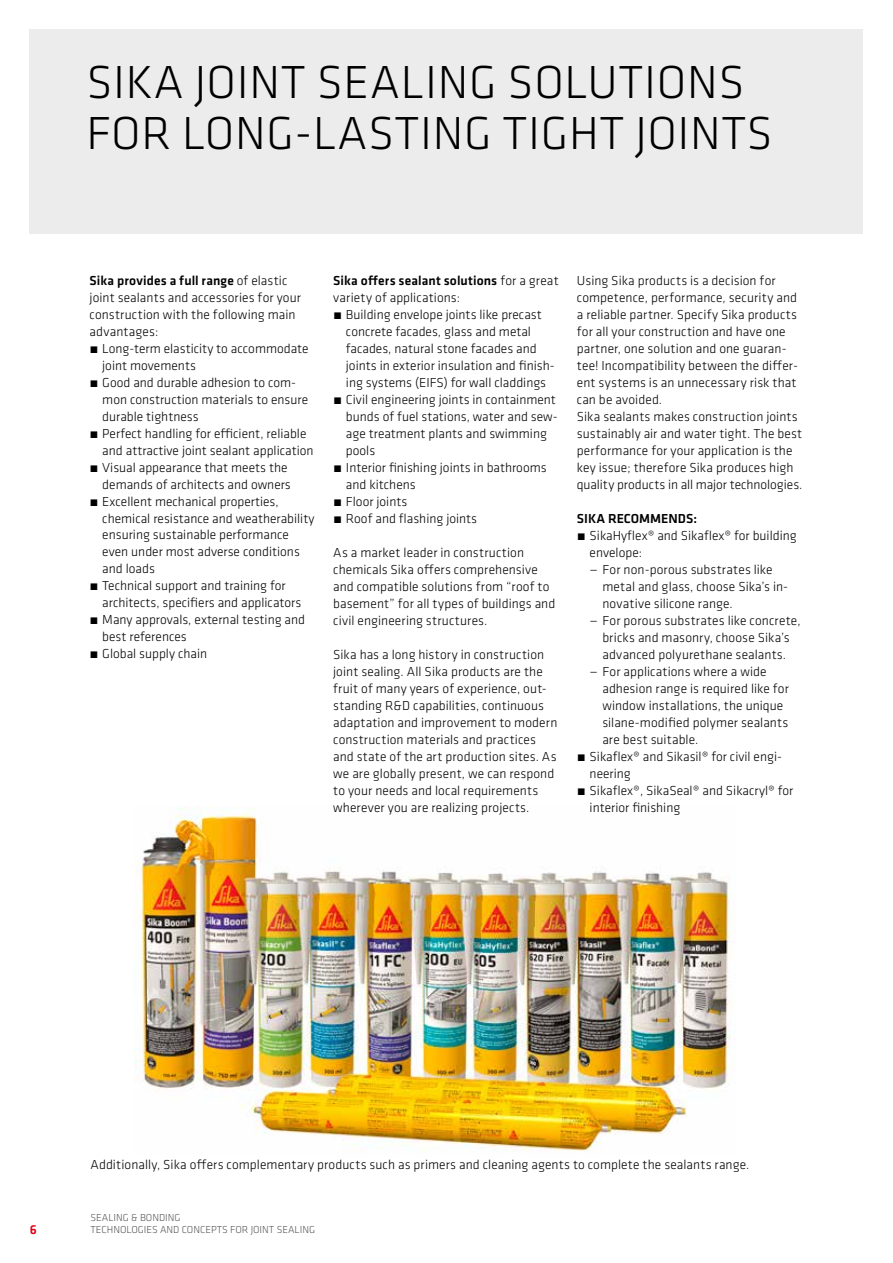
<style>
.page{position:relative;width:893px;height:1263px;background:#fff}
.page>*{position:absolute;margin:0;border:0;box-sizing:border-box;transform-origin:0 0}
.t1{font:300 48px/51px "Klavika";letter-spacing:.015em;color:#000}
.t2{font:300 13.5px/17px "Klavika";color:#000}
.t3{font:500 13.5px "Klavika";letter-spacing:.01em;color:#000}
.t4{font:500 13.5px "Klavika";color:#e20015}
.t5{font:300 10.5px/12.6px "Klavika";color:#565757}
.s1{font-weight:300}
</style>
<div class="page">
<div style="left:29px;top:30px;width:833px;height:204px;background:#ececed"></div>
<img style="left:134px;top:806px;width:602px;height:345px">
<h1 class="t1" style="left:86px;top:56px;width:688px">SIKA JOINT SEALING SOLUTIONS<br>FOR LONG-LASTING TIGHT JOINTS</h1>
<p class="t3" style="left:90px;top:271px;width:199px">Sika provides a full range <span class="s1">of elastic</span></p>
<p class="t2" style="left:90px;top:289px;width:213px">joint sealants and accessories for your</p>
<p class="t2" style="left:90px;top:306px;width:207px">construction with the following main</p>
<p class="t2" style="left:90px;top:323px;width:70px">advantages:</p>
<p class="t2" style="left:90px;top:340px;width:221px">́ Long-term elasticity to accommodate</p>
<p class="t2" style="left:102px;top:357px;width:95px">joint movements</p>
<p class="t2" style="left:90px;top:374px;width:208px">́ Good and durable adhesion to com-</p>
<p class="t2" style="left:102px;top:391px;width:207px">mon construction materials to ensure</p>
<p class="t2" style="left:102px;top:408px;width:98px">durable tightness</p>
<p class="t2" style="left:90px;top:425px;width:218px">́ Perfect handling for efficient, reliable</p>
<p class="t2" style="left:102px;top:442px;width:213px">and attractive joint sealant application</p>
<p class="t2" style="left:90px;top:458px;width:199px">́ Visual appearance that meets the</p>
<p class="t2" style="left:102px;top:475px;width:190px">demands of architects and owners</p>
<p class="t2" style="left:90px;top:492px;width:191px">́ Excellent mechanical properties,</p>
<p class="t2" style="left:102px;top:509px;width:214px">chemical resistance and weatherability</p>
<p class="t2" style="left:102px;top:526px;width:188px">ensuring sustainable performance</p>
<p class="t2" style="left:102px;top:543px;width:199px">even under most adverse conditions</p>
<p class="t2" style="left:102px;top:560px;width:54px">and loads</p>
<p class="t2" style="left:90px;top:577px;width:198px">́ Technical support and training for</p>
<p class="t2" style="left:102px;top:594px;width:201px">architects, specifiers and applicators</p>
<p class="t2" style="left:90px;top:611px;width:217px">́ Many approvals, external testing and</p>
<p class="t2" style="left:102px;top:628px;width:86px">best references</p>
<p class="t2" style="left:90px;top:645px;width:119px">́ Global supply chain</p>
<p class="t3" style="left:333px;top:271px;width:227px">Sika offers sealant solutions <span class="s1">for a great</span></p>
<p class="t2" style="left:333px;top:289px;width:128px">variety of applications:</p>
<p class="t2" style="left:333px;top:306px;width:210px">́ Building envelope joints like precast</p>
<p class="t2" style="left:346px;top:323px;width:187px">concrete facades, glass and metal</p>
<p class="t2" style="left:346px;top:340px;width:192px">facades, natural stone facades and</p>
<p class="t2" style="left:346px;top:357px;width:210px">joints in exterior insulation and finish-</p>
<p class="t2" style="left:346px;top:374px;width:202px">ing systems (EIFS) for wall claddings</p>
<p class="t2" style="left:333px;top:391px;width:224px">́ Civil engineering joints in containment</p>
<p class="t2" style="left:346px;top:408px;width:213px">bunds of fuel stations, water and sew-</p>
<p class="t2" style="left:346px;top:425px;width:203px">age treatment plants and swimming</p>
<p class="t2" style="left:346px;top:442px;width:31px">pools</p>
<p class="t2" style="left:333px;top:458px;width:215px">́ Interior finishing joints in bathrooms</p>
<p class="t2" style="left:346px;top:475px;width:71px">and kitchens</p>
<p class="t2" style="left:333px;top:492px;width:76px">́ Floor joints</p>
<p class="t2" style="left:333px;top:509px;width:145px">́ Roof and flashing joints</p>
<p class="t2" style="left:333px;top:544px;width:224px">As a market leader in construction chemicals Sika offers comprehensive and compatible solutions from “roof to basement” for all types of buildings and civil engineering structures.</p>
<p class="t2" style="left:333px;top:646px;width:226px">Sika has a long history in construction joint sealing. All Sika products are the fruit of many years of experience, out&shy;standing R&amp;D capabilities, continuous adaptation and improvement to modern construction materials and practices and state of the art production sites. As we are globally present, we can respond to your needs and local requirements wherever you are realizing projects.</p>
<p class="t2" style="left:577px;top:272px;width:227px">Using Sika products is a decision for competence, performance, security and a reliable partner. Specify Sika products for all your construction and have one partner, one solution and one guaran&shy;tee! Incompatibility between the differ&shy;ent systems is an unnecessary risk that can be avoided.<br>Sika sealants makes construction joints sustainably air and water tight. The best performance for your application is the key issue; therefore Sika produces high quality products in all major technologies.</p>
<p class="t3" style="left:577px;top:510px;width:122px">SIKA RECOMMENDS:</p>
<p class="t2" style="left:590px;top:527px;width:209px;text-indent:-13px">́ SikaHyflex® and Sikaflex® for building envelope:</p>
<p class="t2" style="left:602px;top:561px;width:187px;text-indent:-13px">— For non-porous substrates like metal and glass, choose Sika’s in&shy;novative silicone range.</p>
<p class="t2" style="left:590px;top:612px;width:213px;text-align:center">— For porous substrates like concrete, bricks and masonry, choose Sika’s advanced polyurethane sealants.</p>
<p class="t2" style="left:590px;top:663px;width:179px">— For applications where a wide</p>
<p class="t2" style="left:602px;top:680px;width:188px">adhesion range is required like for</p>
<p class="t2" style="left:602px;top:697px;width:182px">window installations, the unique</p>
<p class="t2" style="left:602px;top:714px;width:187px">silane-modified polymer sealants</p>
<p class="t2" style="left:602px;top:731px;width:98px">are best suitable.</p>
<p class="t2" style="left:577px;top:748px;width:207px">́ Sikaflex® and Sikasil® for civil engi-</p>
<p class="t2" style="left:590px;top:765px;width:43px">neering</p>
<p class="t2" style="left:577px;top:782px;width:218px">́ Sikaflex®, SikaSeal® and Sikacryl® for</p>
<p class="t2" style="left:590px;top:799px;width:92px">interior finishing</p>
<p class="t2" style="left:91px;top:1156px;width:660px">Additionally, Sika offers complementary products such as primers and cleaning agents to complete the sealants range.</p>
<p class="t4" style="left:30px;top:1220px;width:9px">6</p>
<p class="t5" style="left:91px;top:1211px;width:226px">SEALING &amp; BONDING<br>TECHNOLOGIES AND CONCEPTS FOR JOINT SEALING</p>
</div>
